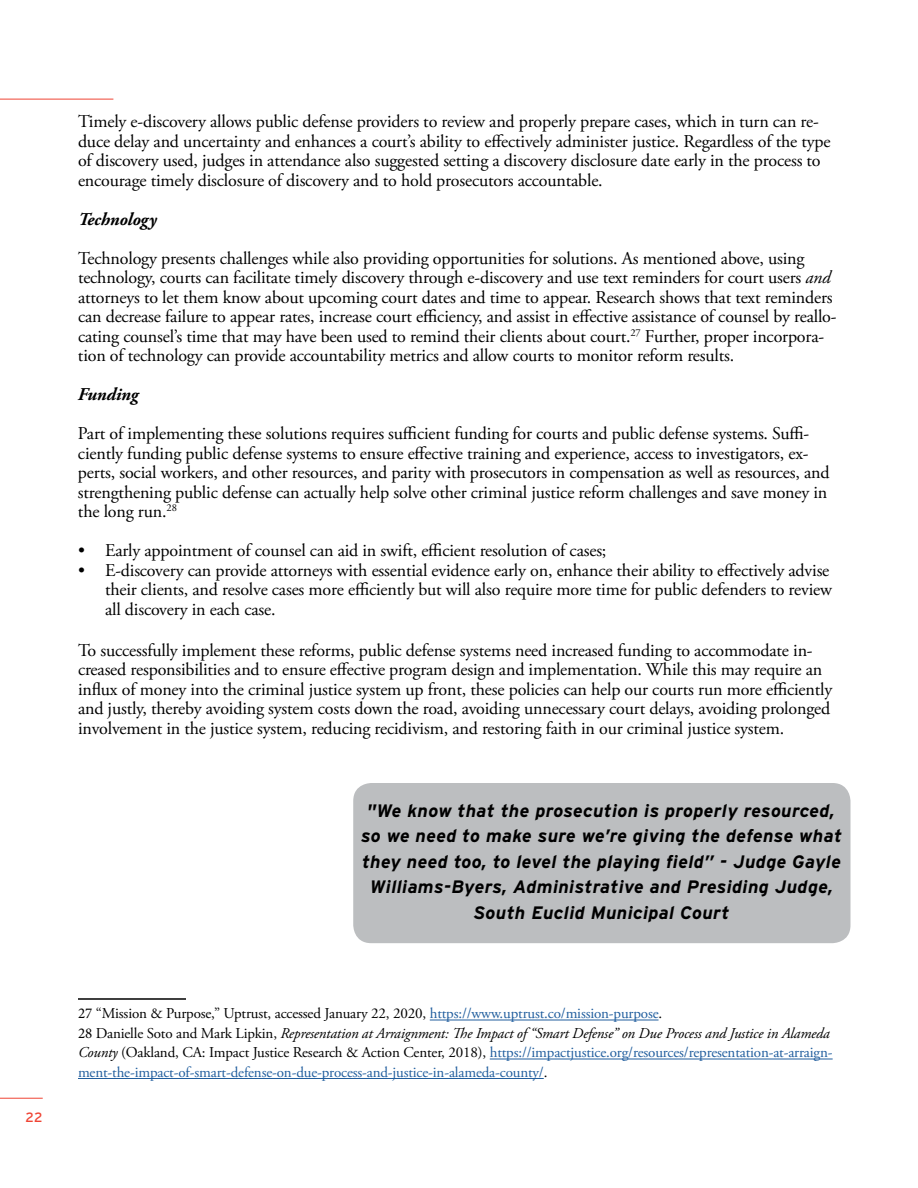
<style>
.page{position:relative;width:918px;height:1188px;background:#fff}
.page>*{position:absolute;margin:0;border:0;box-sizing:border-box;transform-origin:0 0}
.t1{font:18px/19.5px "Adobe Garamond Pro";letter-spacing:-.01em;color:#000}
.t2{font:italic 700 18px/25.5px "Interstate";letter-spacing:.02em;color:#000;text-align:center}
.t3{font:italic 700 18px "Adobe Garamond Pro";letter-spacing:-.01em;color:#000}
.t4{font:15px/19.5px "Adobe Garamond Pro";letter-spacing:-.01em;color:#215e9e}
.t5{font:13.5px "Interstate";color:#ef4434}
.s1{font-style:italic}
.s2{font-family:"Minion Pro";color:#000}
.s3{color:#000}
.s4{font-style:italic;color:#000}
</style>
<div class="page">
<hr style="left:0;top:99px;width:113px;height:1px;background:#ef4434">
<div style="left:353px;top:783px;width:497px;height:160px;background:#bcbec0;border-radius:18px"></div>
<hr style="left:0;top:1098px;width:43px;height:1px;background:#ef4434">
<hr style="left:78px;top:998px;width:108px;height:2px;background:#000">
<hr style="left:430px;top:1020px;width:229px;height:1px;background:#215e9e">
<hr style="left:490px;top:1059px;width:343px;height:1px;background:#215e9e">
<hr style="left:78px;top:1078px;width:466px;height:1px;background:#215e9e">
<p class="t5" style="left:26px;top:1109px;width:19px">22</p>
<p class="t1" style="left:78px;top:112px;width:754px">Timely e-discovery allows public defense providers to review and properly prepare cases, which in turn can re&shy;duce delay and uncertainty and enhances a court’s ability to effectively administer justice. Regardless of the type of discovery used, judges in attendance also suggested setting a discovery disclosure date early in the process to encourage timely disclosure of discovery and to hold prosecutors accountable.</p>
<p class="t3" style="left:78px;top:208px;width:80px">Technology</p>
<p class="t1" style="left:78px;top:249px;width:760px">Technology presents challenges while also providing opportunities for solutions. As mentioned above, using technology, courts can facilitate timely discovery through e-discovery and use text reminders for court users <span class="s1">and </span>attorneys to let them know about upcoming court dates and time to appear. Research shows that text reminders can decrease failure to appear rates, increase court efficiency, and assist in effective assistance of counsel by reallo&shy;cating counsel’s time that may have been used to remind their clients about court.<sup>27</sup> Further, proper incorpora&shy;tion of technology can provide accountability metrics and allow courts to monitor reform results.</p>
<p class="t3" style="left:78px;top:384px;width:62px">Funding</p>
<p class="t1" style="left:78px;top:424px;width:753px">Part of implementing these solutions requires sufficient funding for courts and public defense systems. Suffi&shy;ciently funding public defense systems to ensure effective training and experience, access to investigators, ex&shy;perts, social workers, and other resources, and parity with prosecutors in compensation as well as resources, and strengthening public defense can actually help solve other criminal justice reform challenges and save money in the long run.<sup>28</sup></p>
<p class="t1" style="left:78px;top:541px;width:530px">• Early appointment of counsel can aid in swift, efficient resolution of cases;</p>
<p class="t1" style="left:105px;top:561px;width:729px;text-indent:-27px">• E-discovery can provide attorneys with essential evidence early on, enhance their ability to effectively advise their clients, and resolve cases more efficiently but will also require more time for public defenders to review all discovery in each case.</p>
<p class="t1" style="left:78px;top:641px;width:756px">To successfully implement these reforms, public defense systems need increased funding to accommodate in&shy;creased responsibilities and to ensure effective program design and implementation. While this may require an influx of money into the criminal justice system up front, these policies can help our courts run more efficiently and justly, thereby avoiding system costs down the road, avoiding unnecessary court delays, avoiding prolonged involvement in the justice system, reducing recidivism, and restoring faith in our criminal justice system.</p>
<p class="t2" style="left:361px;top:798px;width:482px">"We know that the prosecution is properly resourced, so we need to make sure we’re giving the defense what they need too, to level the playing field” - Judge Gayle Williams-Byers, Administrative and Presiding Judge, South Euclid Municipal Court</p>
<p class="t4" style="left:78px;top:1005px;width:756px"><span class="s2">27</span> <span class="s3">“Mission &amp; Purpose,” Uptrust, accessed January 22, 2020,</span> https://www.uptrust.co/mission-purpose<span class="s3">.<br></span><span class="s2">28</span> <span class="s3">Danielle Soto and Mark Lipkin,</span> <span class="s4">Representation at Arraignment: The Impact of “Smart Defense” on Due Process and Justice in Alameda County</span> <span class="s3">(Oakland, CA: Impact Justice Research &amp; Action Center, 2018),</span> https://impactjustice.org/resources/representation-at-arraign&shy;ment-the-impact-of-smart-defense-on-due-process-and-justice-in-alameda-county/<span class="s3">.</span></p>
</div>
